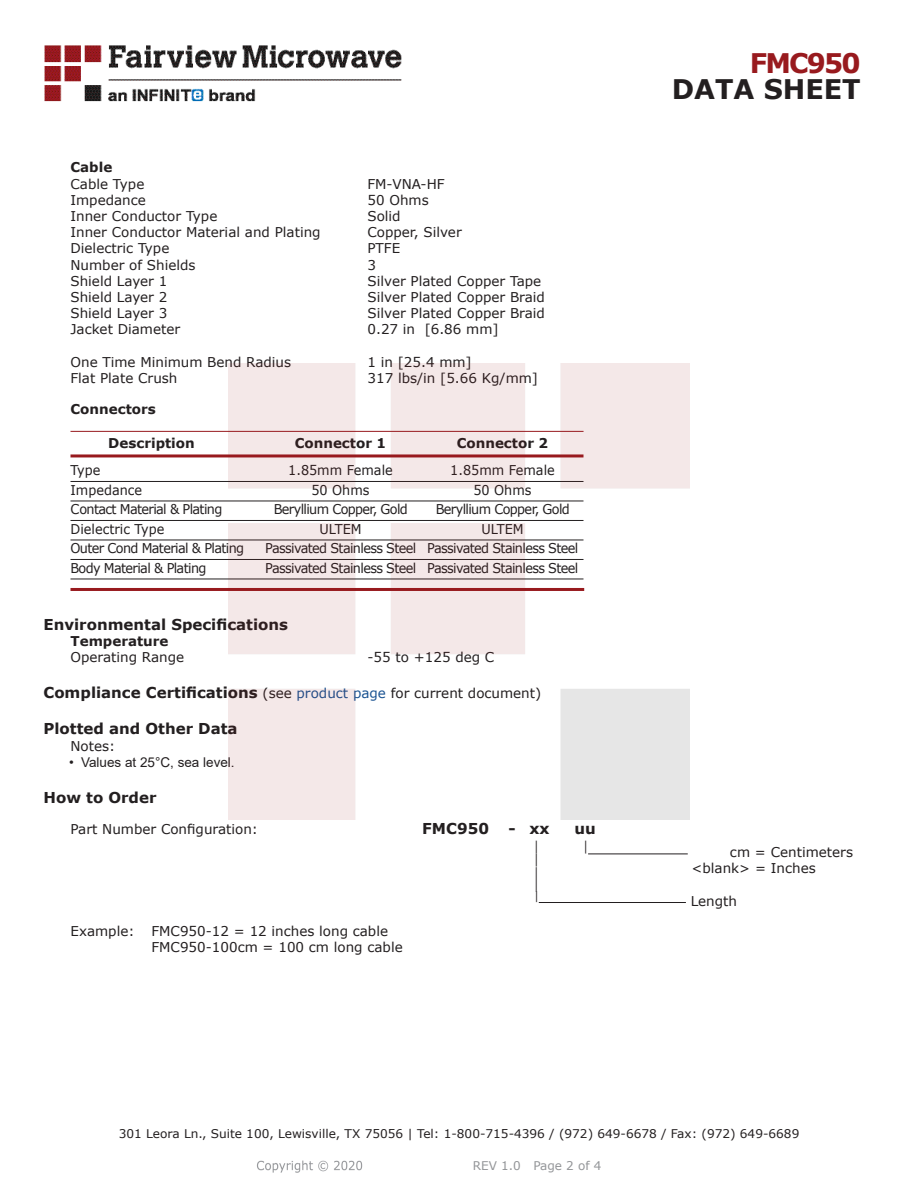
<style>
.page{position:relative;width:918px;height:1188px;background:#fff}
.page>*{position:absolute;margin:0;border:0;box-sizing:border-box;transform-origin:0 0}
.t1{font:700 27px "Verdana";color:#231f20}
.FM{font:700 27px "Verdana";letter-spacing:-.07em;color:#981a1e}
.Specs_Para{font:25.8px "Verdana";color:#231f20;scale:.39 1}
.Head1_for_Compliance{font:700 15px "Verdana";color:#231f20}
.Head1{font:700 15px "Verdana";color:#231f20}
.Specs_Para-2{font:700 15px "Verdana";color:#231f20}
.Specs_Para-3{font:13.5px "Verdana";color:#231f20}
.Table_Body_Connector{font:13.5px "Verdana";letter-spacing:-.05em;color:#231f20;scale:.95 1}
.Table_Body_Connector-2{font:13.5px "Verdana";color:#231f20;scale:.95 1}
.Table_Header_Connect{font:700 13.5px "Verdana";color:#231f20}
.t2{font:13.5px "Arial";color:#231f20}
.Head2_after_Head1{font:700 13.5px "Verdana";color:#231f20}
.Head2{font:700 13.5px "Verdana";color:#231f20}
.Head3{font:700 13.5px "Verdana";color:#231f20}
.Specs_Para-4{font:13.5px "Verdana";color:#231f20;scale:.75 1}
.t3{font:12px "Verdana";color:#231f20}
.REV_Info{font:12px "Verdana";color:#939598}
.Specs_Para-5{font:11.25px "Verdana";color:#231f20;scale:.86 1}
.s1{font-weight:400;font-size:13.5px}
.s2{font-weight:400;font-size:13.5px;color:#1a5392}
</style>
<div class="page">
<hr style="left:70px;top:431px;width:514px;height:1px;background:#981a1e">
<hr style="left:70px;top:454px;width:514px;height:3px;background:#981a1e">
<hr style="left:70px;top:481px;width:514px;height:1px;background:#231f20">
<hr style="left:70px;top:501px;width:514px;height:1px;background:#231f20">
<hr style="left:70px;top:520px;width:514px;height:1px;background:#231f20">
<hr style="left:70px;top:540px;width:514px;height:1px;background:#231f20">
<hr style="left:70px;top:559px;width:514px;height:1px;background:#231f20">
<hr style="left:70px;top:579px;width:514px;height:1px;background:#231f20">
<hr style="left:70px;top:588px;width:514px;height:3px;background:#981a1e">
<hr style="left:588px;top:854px;width:100px;height:1px;background:#231f20">
<hr style="left:539px;top:902px;width:147px;height:1px;background:#231f20">
<img style="left:257px;top:1160px;width:106px;height:13px">
<img style="left:228px;top:364px;width:462px;height:456px">
<img style="left:44px;top:45px;width:358px;height:57px">
<p class="Head3" style="left:70px;top:158px;width:43px">Cable</p>
<p class="Specs_Para-3" style="left:70px;top:174px;width:75px">Cable Type</p>
<p class="Specs_Para-3" style="left:368px;top:174px;width:79px">FM-VNA-HF</p>
<p class="Specs_Para-3" style="left:70px;top:191px;width:77px">Impedance</p>
<p class="Specs_Para-3" style="left:368px;top:191px;width:63px">50 Ohms</p>
<p class="Specs_Para-3" style="left:70px;top:207px;width:148px">Inner Conductor Type</p>
<p class="Specs_Para-3" style="left:368px;top:207px;width:35px">Solid</p>
<p class="Specs_Para-3" style="left:70px;top:223px;width:252px">Inner Conductor Material and Plating</p>
<p class="Specs_Para-3" style="left:368px;top:223px;width:96px">Copper, Silver</p>
<p class="Specs_Para-3" style="left:70px;top:239px;width:100px">Dielectric Type</p>
<p class="Specs_Para-3" style="left:368px;top:239px;width:34px">PTFE</p>
<p class="Specs_Para-3" style="left:70px;top:255px;width:127px">Number of Shields</p>
<p class="Specs_Para-3" style="left:368px;top:255px;width:10px">3</p>
<p class="Specs_Para-3" style="left:70px;top:272px;width:98px">Shield Layer 1</p>
<p class="Specs_Para-3" style="left:368px;top:272px;width:175px">Silver Plated Copper Tape</p>
<p class="Specs_Para-3" style="left:70px;top:288px;width:98px">Shield Layer 2</p>
<p class="Specs_Para-3" style="left:368px;top:288px;width:179px">Silver Plated Copper Braid</p>
<p class="Specs_Para-3" style="left:70px;top:304px;width:98px">Shield Layer 3</p>
<p class="Specs_Para-3" style="left:368px;top:304px;width:179px">Silver Plated Copper Braid</p>
<p class="Specs_Para-3" style="left:70px;top:320px;width:111px">Jacket Diameter</p>
<p class="Specs_Para-3" style="left:368px;top:320px;width:133px">0.27 in [6.86 mm]</p>
<p class="Specs_Para-3" style="left:70px;top:353px;width:222px">One Time Minimum Bend Radius</p>
<p class="Specs_Para-3" style="left:368px;top:353px;width:106px">1 in [25.4 mm]</p>
<p class="Specs_Para-3" style="left:70px;top:369px;width:109px">Flat Plate Crush</p>
<p class="Specs_Para-3" style="left:368px;top:369px;width:172px">317 lbs/in [5.66 Kg/mm]</p>
<p class="Head2" style="left:70px;top:400px;width:87px">Connectors</p>
<p class="Table_Header_Connect" style="left:108px;top:434px;width:88px">Description</p>
<p class="Table_Header_Connect" style="left:295px;top:434px;width:93px">Connector 1</p>
<p class="Table_Header_Connect" style="left:457px;top:434px;width:93px">Connector 2</p>
<p class="Table_Body_Connector" style="left:70px;top:461px;width:33px">Type</p>
<p class="Table_Body_Connector-2" style="left:288px;top:461px;width:112px">1.85mm Female</p>
<p class="Table_Body_Connector-2" style="left:450px;top:461px;width:112px">1.85mm Female</p>
<p class="Table_Body_Connector-2" style="left:70px;top:481px;width:77px">Impedance</p>
<p class="Table_Body_Connector" style="left:311px;top:481px;width:63px">50 Ohms</p>
<p class="Table_Body_Connector" style="left:473px;top:481px;width:63px">50 Ohms</p>
<p class="Table_Body_Connector" style="left:70px;top:500px;width:161px">Contact Material &amp; Plating</p>
<p class="Table_Body_Connector" style="left:274px;top:500px;width:143px">Beryllium Copper, Gold</p>
<p class="Table_Body_Connector" style="left:436px;top:500px;width:143px">Beryllium Copper, Gold</p>
<p class="Table_Body_Connector-2" style="left:70px;top:520px;width:100px">Dielectric Type</p>
<p class="Table_Body_Connector" style="left:319px;top:520px;width:46px">ULTEM</p>
<p class="Table_Body_Connector" style="left:481px;top:520px;width:46px">ULTEM</p>
<p class="Table_Body_Connector" style="left:70px;top:539px;width:184px">Outer Cond Material &amp; Plating</p>
<p class="Table_Body_Connector" style="left:265px;top:539px;width:331px">Passivated Stainless Steel Passivated Stainless Steel</p>
<p class="Table_Body_Connector" style="left:70px;top:559px;width:145px">Body Material &amp; Plating</p>
<p class="Table_Body_Connector" style="left:265px;top:559px;width:331px">Passivated Stainless Steel Passivated Stainless Steel</p>
<p class="FM" style="left:750px;top:44px;width:112px">FMC950</p>
<p class="t1" style="left:672px;top:70px;width:191px">DATA SHEET</p>
<p class="Head1" style="left:44px;top:614px;width:246px">Environmental Specifications</p>
<p class="Head2_after_Head1" style="left:70px;top:632px;width:100px">Temperature</p>
<p class="Specs_Para-3" style="left:70px;top:648px;width:115px">Operating Range</p>
<p class="Specs_Para-3" style="left:368px;top:648px;width:128px">-55 to +125 deg C</p>
<p class="Head1_for_Compliance" style="left:44px;top:682px;width:499px">Compliance Certifications <span class="s1">(see</span> <span class="s2">product page</span> <span class="s1">for current document)</span></p>
<p class="Head1_for_Compliance" style="left:44px;top:718px;width:196px">Plotted and Other Data</p>
<p class="Specs_Para-3" style="left:70px;top:736px;width:46px">Notes:</p>
<p class="t2" style="left:69px;top:753px;width:167px">• Values at 25°C, sea level.</p>
<p class="Head1_for_Compliance" style="left:44px;top:787px;width:115px">How to Order</p>
<p class="Specs_Para-3" style="left:70px;top:820px;width:189px">Part Number Configuration:</p>
<p class="Specs_Para-2" style="left:422px;top:818px;width:68px">FMC950</p>
<p class="Specs_Para-2" style="left:509px;top:818px;width:43px">- xx</p>
<p class="Specs_Para-2" style="left:575px;top:818px;width:23px">uu</p>
<p class="Specs_Para-4" style="left:534px;top:837px;width:8px">|</p>
<p class="Specs_Para-4" style="left:584px;top:837px;width:8px">|</p>
<p class="Specs_Para-3" style="left:730px;top:843px;width:125px">cm = Centimeters</p>
<p class="Specs_Para-4" style="left:534px;top:850px;width:8px">|</p>
<p class="Specs_Para-3" style="left:692px;top:859px;width:126px">&lt;blank&gt; = Inches</p>
<p class="Specs_Para" style="left:534px;top:860px;width:13px">|</p>
<p class="Specs_Para-5" style="left:534px;top:888px;width:7px">|</p>
<p class="Specs_Para-3" style="left:691px;top:892px;width:48px">Length</p>
<p class="Specs_Para-3" style="left:70px;top:921px;width:66px">Example:</p>
<p class="Specs_Para-3" style="left:152px;top:921px;width:238px">FMC950-12 = 12 inches long cable</p>
<p class="Specs_Para-3" style="left:152px;top:938px;width:253px">FMC950-100cm = 100 cm long cable</p>
<p class="t3" style="left:119px;top:1125px;width:682px">301 Leora Ln., Suite 100, Lewisville, TX 75056 | Tel: 1-800-715-4396 / (972) 649-6678 / Fax: (972) 649-6689</p>
<p class="REV_Info" style="left:473px;top:1157px;width:130px">REV 1.0 Page 2 of 4</p>
</div>
